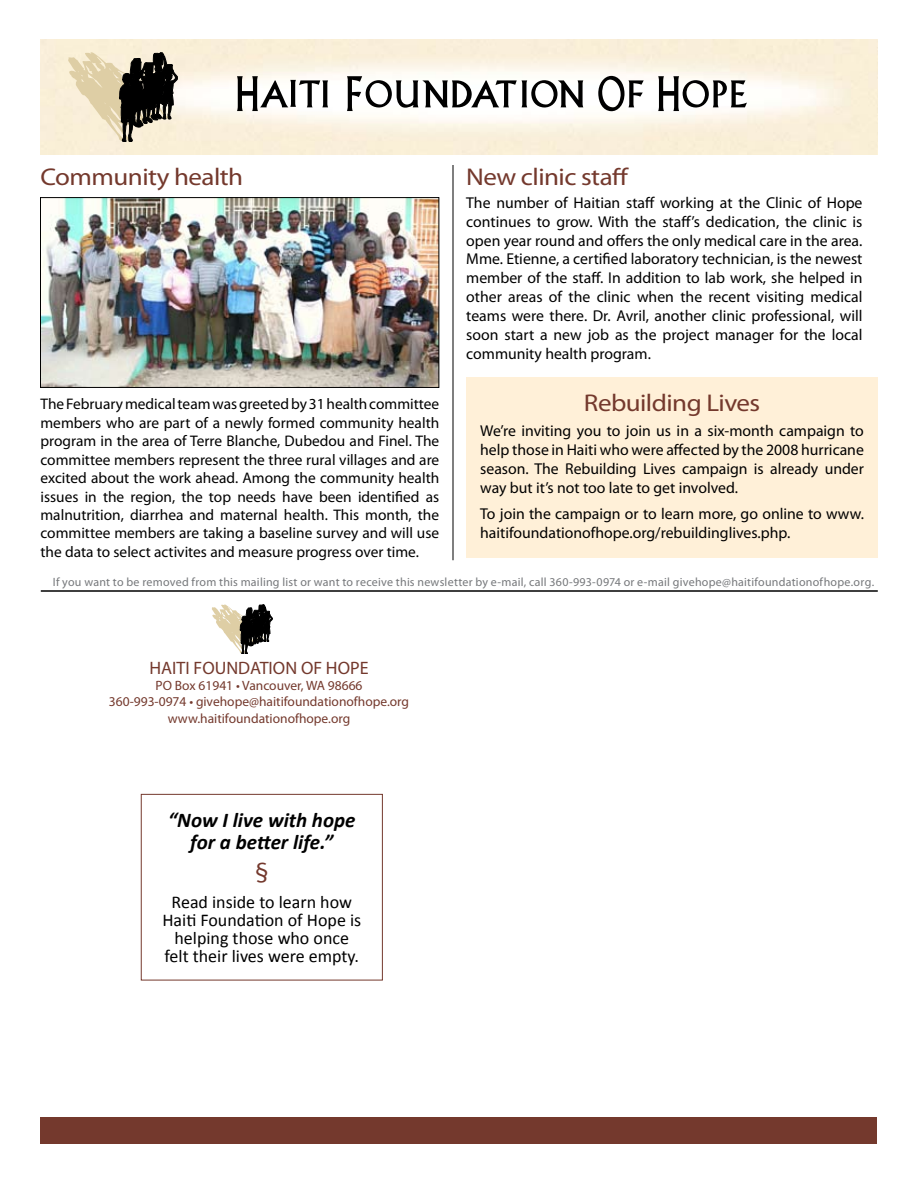
<style>
.page{position:relative;width:918px;height:1188px;background:#fff}
.page>*{position:absolute;margin:0;border:0;box-sizing:border-box;transform-origin:0 0}
.t1{font:27px "Myriad Pro";color:#74392d}
.t2{font:24.3px "Myriad Pro";letter-spacing:-.02em;color:#74392d;scale:1.11 1}
.t3{font:italic 700 21px/22.5px "Calibri";color:#000;text-align:center}
.t4{font:18px/18px "Calibri";color:#000;text-align:center}
.t5{font:18px "Myriad Pro";color:#74392d}
.t6{font:15.75px/18.9px "Myriad Pro";color:#000;text-align:justify}
.t7{font:15.3px/18.5px "Myriad Pro";color:#000;text-align:justify}
.t8{font:13.5px/16.2px "Myriad Pro";color:#74392d;text-align:center}
.t9{font:12px "Myriad Pro";letter-spacing:.02em;color:#76787b}
</style>
<div class="page">
<svg style="left:237px;top:76px;width:91px;height:35px"></svg>
<svg style="left:347px;top:76px;width:236px;height:35px"></svg>
<svg style="left:598px;top:76px;width:46px;height:36px"></svg>
<svg style="left:658px;top:76px;width:89px;height:35px"></svg>
<svg style="left:68px;top:52px;width:110px;height:90px;background:#a49c88"></svg>
<div style="left:40px;top:1118px;width:837px;height:26px;background:#74392d"></div>
<svg style="left:212px;top:604px;width:61px;height:50px"></svg>
<hr style="left:41px;top:590px;width:837px;height:2px;background:#000">
<hr style="left:453px;top:165px;width:1px;height:395px;background:#000">
<img style="left:42px;top:199px;width:395px;height:187px">
<div style="left:40px;top:197px;width:399px;height:191px;border:1px solid #000"></div>
<div style="left:466px;top:377px;width:412px;height:180px;background:#fff0d8"></div>
<div style="left:141px;top:794px;width:242px;height:186px;border:1px solid #74392d"></div>
<h2 class="t2" style="left:40px;top:162px;width:184px">Community health</h2>
<p class="t7" style="left:40px;top:395px;width:400px">The February medical team was greeted by 31 health committee members who are part of a newly formed community health program in the area of Terre Blanche, Dubedou and Finel. The committee members represent the three rural villages and are excited about the work ahead. Among the community health issues in the region, the top needs have been identified as malnutrition, diarrhea and maternal health. This month, the committee members are taking a baseline survey and will use the data to select activites and measure progress over time.</p>
<h2 class="t2" style="left:466px;top:162px;width:148px">New clinic staff</h2>
<p class="t6" style="left:466px;top:193px;width:398px">The number of Haitian staff working at the Clinic of Hope continues to grow. With the staff’s dedication, the clinic is open year round and offers the only medical care in the area.<br>Mme. Etienne, a certified laboratory technician, is the newest member of the staff. In addition to lab work, she helped in other areas of the clinic when the recent visiting medical teams were there. Dr. Avril, another clinic professional, will soon start a new job as the project manager for the local community health program.</p>
<h2 class="t2" style="left:584px;top:388px;width:160px">Rebuilding Lives</h2>
<p class="t6" style="left:480px;top:421px;width:385px">We’re inviting you to join us in a six-month campaign to help those in Haiti who were affected by the 2008 hurricane season. The Rebuilding Lives campaign is already under way but it’s not too late to get involved.</p>
<p class="t6" style="left:480px;top:504px;width:385px">To join the campaign or to learn more, go online to www. haitifoundationofhope.org/rebuildinglives.php.</p>
<p class="t9" style="left:53px;top:574px;width:823px">If you want to be removed from this mailing list or want to receive this newsletter by e-mail, call 360-993-0974 or e-mail givehope@haitifoundationofhope.org.</p>
<p class="t5" style="left:150px;top:657px;width:221px">HAITI FOUNDATION OF HOPE</p>
<p class="t8" style="left:109px;top:677px;width:302px">PO Box 61941 • Vancouver, WA 98666<br>360-993-0974 • givehope@haitifoundationofhope.org www.haitifoundationofhope.org</p>
<h3 class="t3" style="left:168px;top:808px;width:189px">“Now I live with hope for a better life.”</h3>
<h1 class="t1" style="left:255px;top:855px;width:16px">§</h1>
<p class="t4" style="left:162px;top:892px;width:200px">Read inside to learn how<br>Haiti Foundation of Hope is helping those who once felt their lives were empty.</p>
</div>
